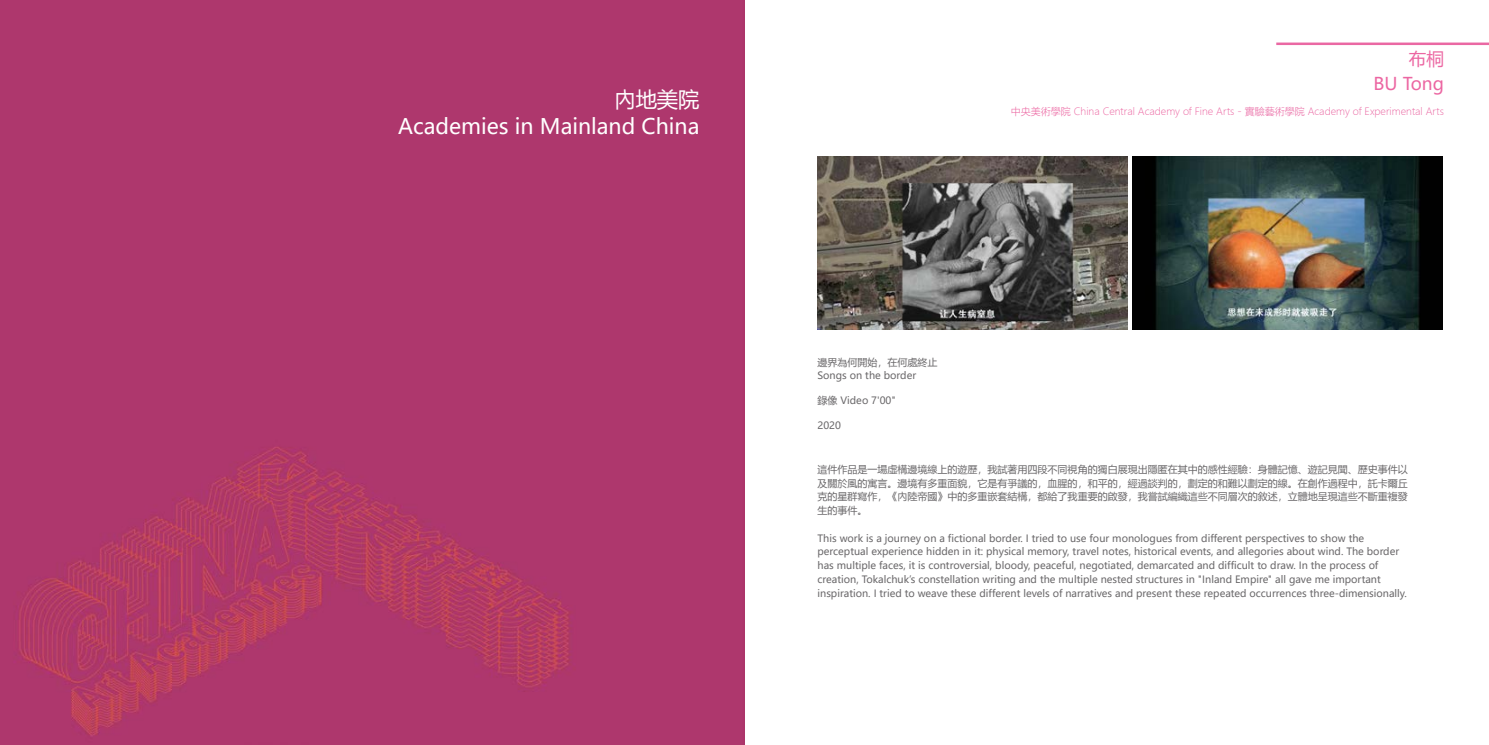
<style>
.page{position:relative;width:1489px;height:745px;background:#fff}
.page>*{position:absolute;margin:0;border:0;box-sizing:border-box;transform-origin:0 0}
.t1{font:21.25px/27.5px "Microsoft Ya Hei UI";color:#fff;text-align:right}
.t2{font:17.5px/25px "Microsoft Ya Hei UI";color:#ec66a2;text-align:right}
.t3{font:10px/13.8px "Microsoft Ya Hei UI";color:#696769}
.t4{font:10px "Microsoft Ya Hei UI Light";color:#ec66a2}
.s1{color:#ea68a3}
</style>
<div class="page">
<img style="left:0;top:0;width:744px;height:744px">
<img style="left:817px;top:156px;width:310px;height:174px">
<img style="left:1132px;top:156px;width:310px;height:174px">
<hr style="left:1276px;top:43px;width:212px;height:2px;background:#ea68a3">
<h1 class="t1" style="left:398px;top:85px;width:303px">內地美院<br>Academies in Mainland China</h1>
<h2 class="t2" style="left:1373px;top:45px;width:72px">布桐<br>BU Tong</h2>
<p class="t4" style="left:1010px;top:104px;width:434px">中央美術學院 China Central Academy of Fine Arts - <span class="s1">實驗藝術學院 Academy of Experimental Arts</span></p>
<p class="t3" style="left:817px;top:356px;width:121px;line-height:12.5px">邊界為何開始，在何處終止<br>Songs on the border</p>
<p class="t3" style="left:817px;top:393px;width:80px">錄像 Video 7'00"</p>
<p class="t3" style="left:817px;top:418px;width:25px">2020</p>
<p class="t3" style="left:817px;top:461px;width:591px;text-align:justify">這件作品是一場虛構邊境線上的遊歷，我試著用四段不同視角的獨白展現出隱匿在其中的感性經驗：身體記憶、遊記見聞、歷史事件以及關於風的寓言。邊境有多重面貌，它是有爭議的，血腥的，和平的，經過談判的，劃定的和難以劃定的線。在創作過程中，託卡爾丘克的星群寫作，《內陸帝國》中的多重嵌套結構，都給了我重要的啟發，我嘗試編織這些不同層次的敘述，立體地呈現這些不斷重複發生的事件。</p>
<p class="t3" style="left:817px;top:530px;width:591px">This work is a journey on a fictional border. I tried to use four monologues from different perspectives to show the perceptual experience hidden in it: physical memory, travel notes, historical events, and allegories about wind. The border has multiple faces, it is controversial, bloody, peaceful, negotiated, demarcated and difficult to draw. In the process of creation, Tokalchuk’s constellation writing and the multiple nested structures in "Inland Empire" all gave me important inspiration. I tried to weave these different levels of narratives and present these repeated occurrences three-dimensionally.</p>
</div>
